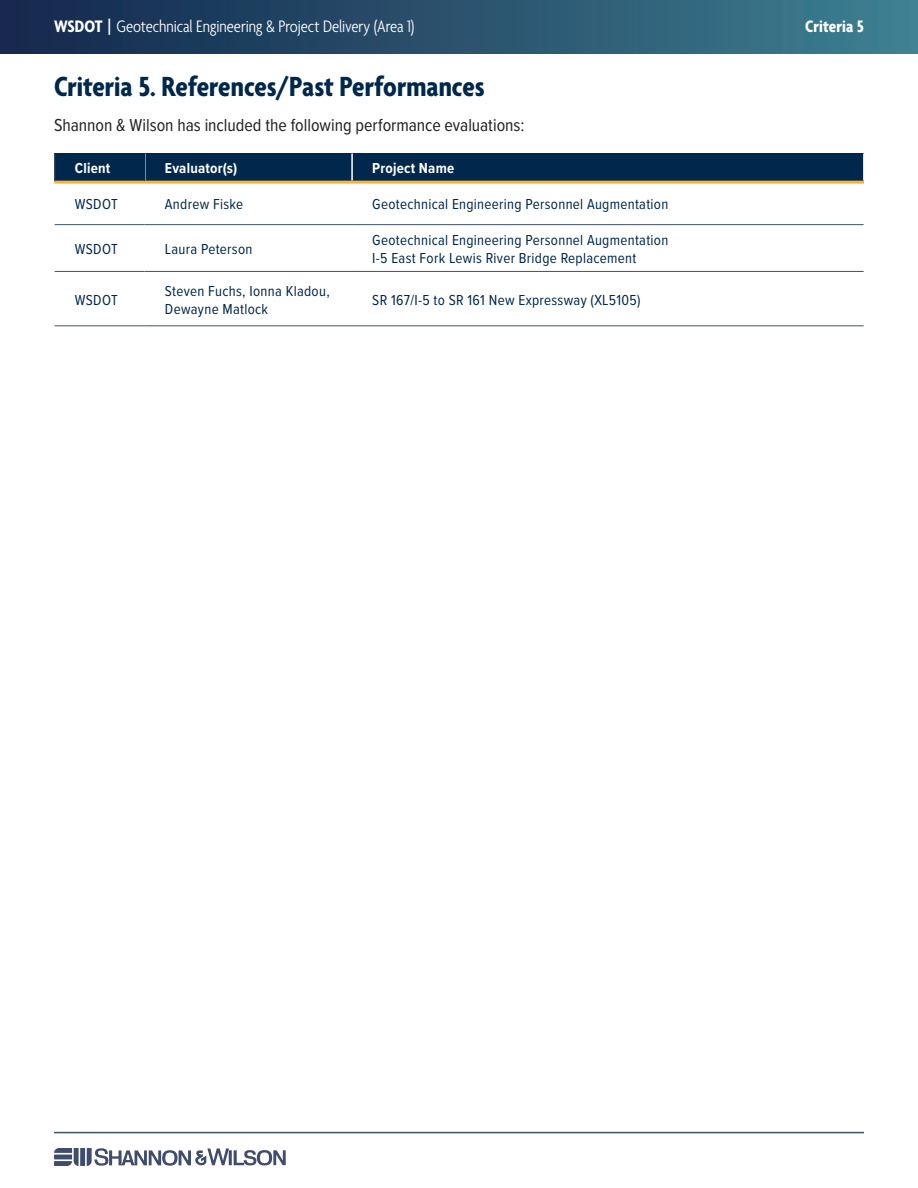
<style>
.page{position:relative;width:918px;height:1188px;background:#fff}
.page>*{position:absolute;margin:0;border:0;box-sizing:border-box;transform-origin:0 0}
.t1{font:700 condensed 30px "Agenda";color:#00284c}
.t2{font:18px "Proxima Nova Cond";color:#231f20}
.t3{font:300 condensed 18px "Agenda";letter-spacing:-.005em;color:#fff}
.t4{font:700 condensed 18px "Agenda";letter-spacing:.005em;color:#fff}
.t5{font:15px/18px "Proxima Nova Cond";letter-spacing:.02em;color:#00284c}
.t6{font:700 15px "Proxima Nova Cond";letter-spacing:.015em;color:#fff}
.s1{font-weight:700}
.s2{font-weight:600}
</style>
<div class="page">
<hr style="left:54px;top:1132px;width:810px;height:1px;background:#3e5364">
<div style="left:145px;top:154px;width:207px;height:28px;background:#00284c"></div>
<div style="left:352px;top:154px;width:512px;height:28px;background:#00284c"></div>
<hr style="left:351px;top:154px;width:2px;height:27px;background:#fff">
<hr style="left:55px;top:224px;width:90px;height:1px;background:#3e5364">
<hr style="left:145px;top:224px;width:207px;height:1px;background:#3e5364">
<hr style="left:352px;top:224px;width:512px;height:1px;background:#3e5364">
<hr style="left:55px;top:271px;width:90px;height:1px;background:#3e5364">
<hr style="left:145px;top:271px;width:207px;height:1px;background:#3e5364">
<hr style="left:352px;top:271px;width:512px;height:1px;background:#3e5364">
<hr style="left:55px;top:325px;width:90px;height:1px;background:#3e5364">
<hr style="left:145px;top:325px;width:207px;height:1px;background:#3e5364">
<hr style="left:352px;top:325px;width:512px;height:1px;background:#3e5364">
<svg style="left:863px;top:154px;width:1px;height:27px"></svg>
<div style="left:0;top:0;width:918px;height:54px;background:linear-gradient(to right,#14274c,#3f7f92)"></div>
<div style="left:55px;top:154px;width:90px;height:28px;background:#00284c"></div>
<svg style="left:54px;top:154px;width:1px;height:27px"></svg>
<hr style="left:54px;top:181px;width:91px;height:3px;background:#ffb238">
<hr style="left:145px;top:181px;width:207px;height:3px;background:#ffb238">
<hr style="left:352px;top:181px;width:512px;height:3px;background:#ffb238">
<svg style="left:54px;top:1148px;width:232px;height:18px"></svg>
<p class="t3" style="left:54px;top:17px;width:362px"><span class="s1">WSDOT</span> <span class="s2">|</span> Geotechnical Engineering &amp; Project Delivery (Area 1)</p>
<p class="t4" style="left:805px;top:17px;width:60px">Criteria 5</p>
<p class="t1" style="left:54px;top:70px;width:432px">Criteria 5. References/Past Performances</p>
<p class="t2" style="left:54px;top:112px;width:472px">Shannon &amp; Wilson has included the following performance evaluations:</p>
<p class="t6" style="left:75px;top:157px;width:37px">Client</p>
<p class="t6" style="left:165px;top:157px;width:74px">Evaluator(s)</p>
<p class="t6" style="left:372px;top:157px;width:83px">Project Name</p>
<p class="t5" style="left:75px;top:195px;width:44px">WSDOT</p>
<p class="t5" style="left:165px;top:195px;width:80px">Andrew Fiske</p>
<p class="t5" style="left:372px;top:195px;width:298px">Geotechnical Engineering Personnel Augmentation</p>
<p class="t5" style="left:75px;top:239px;width:44px">WSDOT</p>
<p class="t5" style="left:165px;top:239px;width:89px">Laura Peterson</p>
<p class="t5" style="left:372px;top:230px;width:298px">Geotechnical Engineering Personnel Augmentation<br>I-5 East Fork Lewis River Bridge Replacement</p>
<p class="t5" style="left:75px;top:290px;width:44px">WSDOT</p>
<p class="t5" style="left:165px;top:281px;width:166px">Steven Fuchs, Ionna Kladou,<br>Dewayne Matlock</p>
<p class="t5" style="left:372px;top:290px;width:270px">SR 167/I-5 to SR 161 New Expressway (XL5105)</p>
</div>
